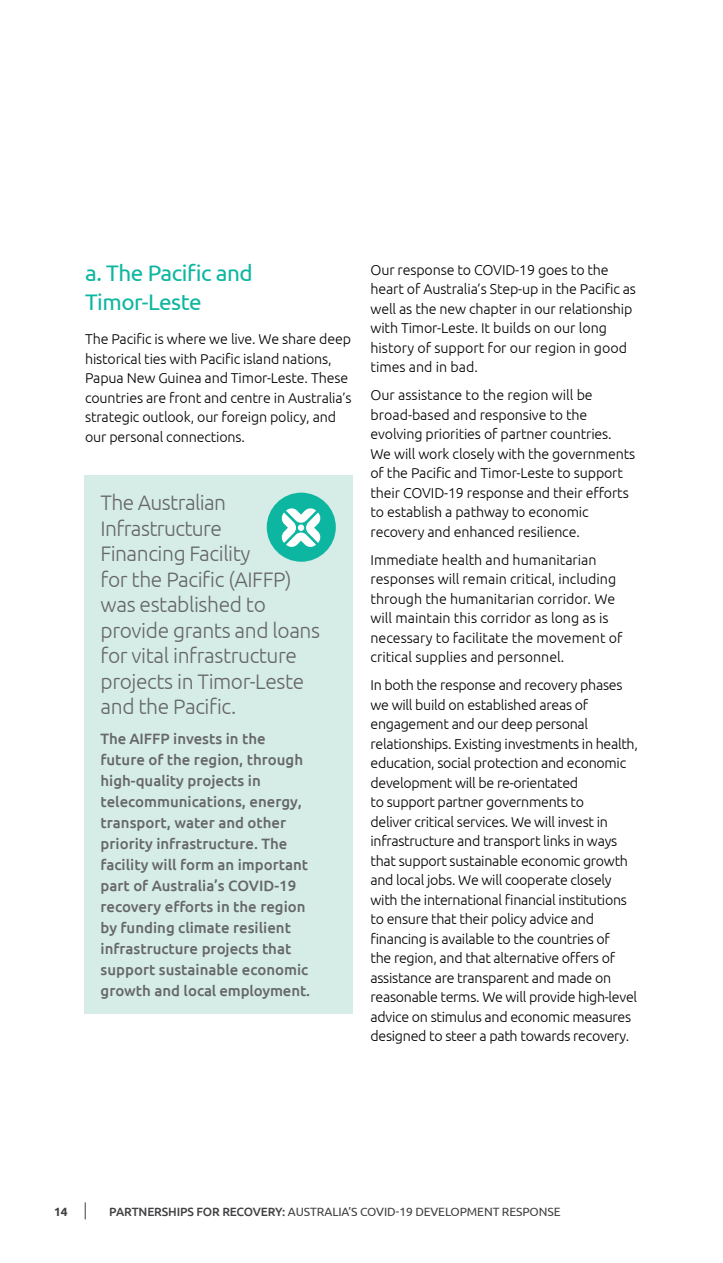
<style>
.page{position:relative;width:723px;height:1263px;background:#fff}
.page>*{position:absolute;margin:0;border:0;box-sizing:border-box;transform-origin:0 0}
.t1{font:22.5px/28.5px "Ubuntu";letter-spacing:-.02em;color:#0db6a0}
.Box_breakout_head{font:300 21px/25.5px "Ubuntu";letter-spacing:-.02em;color:#666767}
.Box_breakout{font:500 15px/21px "Ubuntu";color:#666767}
.body_text{font:300 14.25px/19.5px "Ubuntu";letter-spacing:-.01em;color:#000}
.t2{font:12px "Ubuntu";letter-spacing:-.01em;color:#414042}
.t3{font:700 12px "Ubuntu";color:#414042}
.s1{font-weight:500}
</style>
<div class="page">
<svg style="left:85px;top:1202px;width:1px;height:17px"></svg>
<div style="left:84px;top:476px;width:268px;height:538px;background:#d6ede7"></div>
<div style="left:267px;top:493px;width:69px;height:69px;background:#0db6a0;border-radius:50%"></div>
<svg style="left:281px;top:508px;width:40px;height:39px"></svg>
<h2 class="t1" style="left:85px;top:258px;width:169px">a. The Pacific and<br>Timor-Leste</h2>
<p class="body_text" style="left:85px;top:329px;width:268px">The Pacific is where we live. We share deep historical ties with Pacific island nations, Papua New Guinea and Timor-Leste. These countries are front and centre in Australia’s strategic outlook, our foreign policy, and our personal connections.</p>
<p class="Box_breakout_head" style="left:101px;top:489px;width:221px">The Australian<br>Infrastructure<br>Financing Facility<br>for the Pacific (AIFFP) was established to provide grants and loans for vital infrastructure projects in Timor-Leste and the Pacific.</p>
<p class="Box_breakout" style="left:101px;top:727px;width:211px">The AIFFP invests in the future of the region, through high-quality projects in telecommunications, energy, transport, water and other priority infrastructure. The facility will form an important part of Australia’s COVID-19 recovery efforts in the region by funding climate resilient infrastructure projects that support sustainable economic growth and local employment.</p>
<p class="body_text" style="left:370px;top:260px;width:267px">Our response to COVID-19 goes to the heart of Australia’s Step-up in the Pacific as well as the new chapter in our relationship with Timor-Leste. It builds on our long history of support for our region in good times and in bad.</p>
<p class="body_text" style="left:370px;top:385px;width:266px">Our assistance to the region will be broad-based and responsive to the evolving priorities of partner countries.<br>We will work closely with the governments of the Pacific and Timor-Leste to support their COVID-19 response and their efforts to establish a pathway to economic recovery and enhanced resilience.</p>
<p class="body_text" style="left:370px;top:550px;width:253px">Immediate health and humanitarian responses will remain critical, including through the humanitarian corridor. We will maintain this corridor as long as is necessary to facilitate the movement of critical supplies and personnel.</p>
<p class="body_text" style="left:370px;top:675px;width:269px">In both the response and recovery phases we will build on established areas of engagement and our deep personal relationships. Existing investments in health, education, social protection and economic development will be re-orientated<br>to support partner governments to<br>deliver critical services. We will invest in infrastructure and transport links in ways that support sustainable economic growth and local jobs. We will cooperate closely with the international financial institutions to ensure that their policy advice and financing is available to the countries of<br>the region, and that alternative offers of assistance are transparent and made on reasonable terms. We will provide high-level advice on stimulus and economic measures designed to steer a path towards recovery.</p>
<p class="t3" style="left:54px;top:1204px;width:15px">14</p>
<p class="t2" style="left:109px;top:1204px;width:453px"><span class="s1">PARTNERSHIPS FOR RECOVERY:</span> AUSTRALIA’S COVID-19 DEVELOPMENT RESPONSE</p>
</div>
